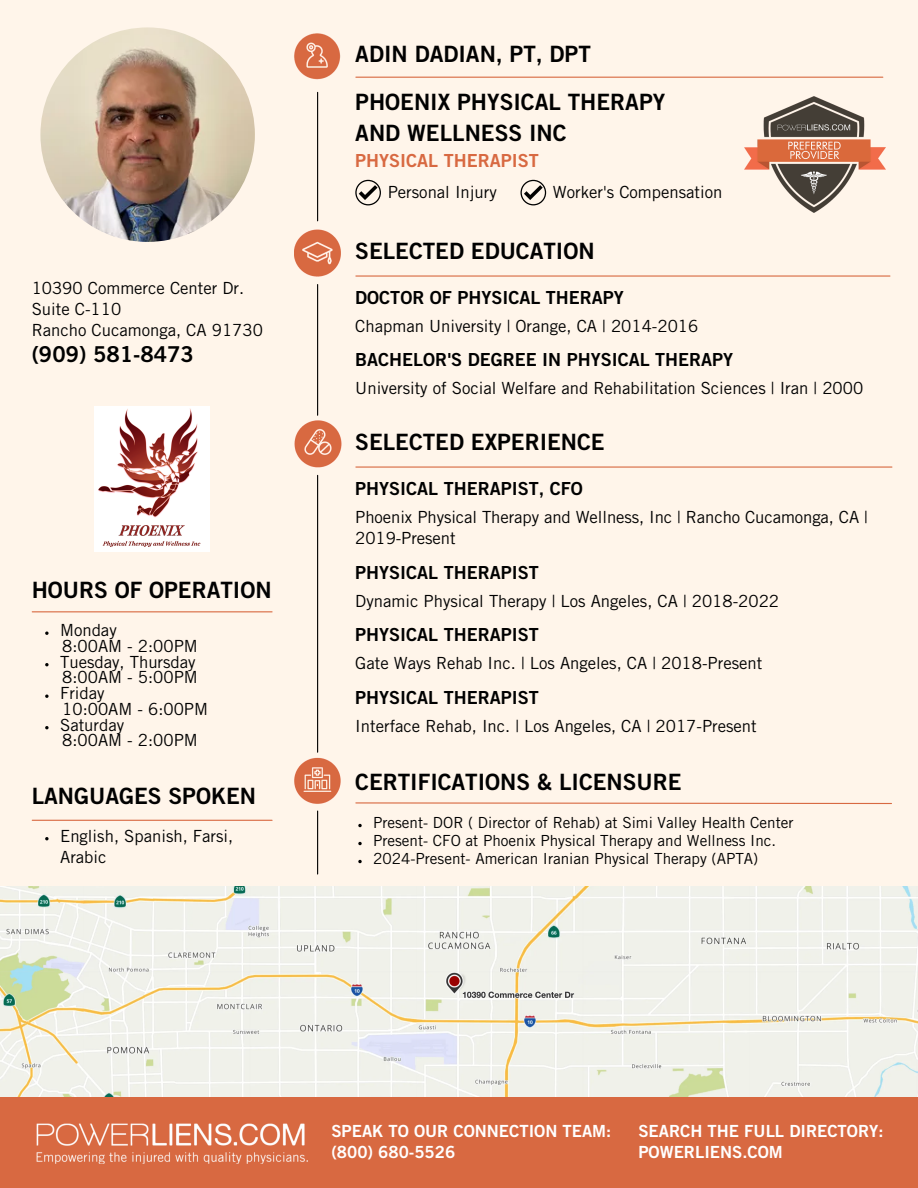
<style>
.page{position:relative;width:918px;height:1188px;background:#fff5ea}
.page>*{position:absolute;margin:0;border:0;box-sizing:border-box;transform-origin:0 0}
.t1{font:22.5px/31.5px "Trade Gothic LT Std Bd 2";color:#010101}
.t2{font:21.9px "Trade Gothic LT Std Bd 2";color:#010101}
.t3{font:18px "Trade Gothic LT Std Bd 2";color:#010101}
.t4{font:18px "Trade Gothic LT Std Bd 2";color:#d86941}
.t5{font:16.8px/21.3px "Trade Gothic LT Std";color:#010101}
.t6{font:16.8px/21.3px "Trade Gothic LT Std Bd 2";color:#fff}
.t7{font:15.3px "Trade Gothic LT Std";color:#010101}
</style>
<div class="page">
<img style="left:40px;top:27px;width:215px;height:215px;border-radius:50%">
<div style="left:0;top:1096px;width:918px;height:92px;background:#d86941"></div>
<img style="left:294px;top:33px;width:47px;height:47px">
<hr style="left:356px;top:77px;width:527px;height:1px;background:#d86941">
<hr style="left:317px;top:92px;width:1px;height:129px;background:#010101">
<hr style="left:32px;top:820px;width:240px;height:1px;background:#d86941">
<svg style="left:45px;top:837px;width:4px;height:3px"></svg>
<hr style="left:32px;top:611px;width:240px;height:1px;background:#d86941">
<svg style="left:45px;top:632px;width:4px;height:3px"></svg>
<svg style="left:45px;top:663px;width:4px;height:3px"></svg>
<svg style="left:45px;top:695px;width:4px;height:3px"></svg>
<svg style="left:45px;top:726px;width:4px;height:3px"></svg>
<hr style="left:356px;top:275px;width:534px;height:2px;background:#d86941">
<img style="left:294px;top:229px;width:46px;height:48px">
<hr style="left:317px;top:285px;width:1px;height:130px;background:#010101">
<hr style="left:356px;top:466px;width:536px;height:2px;background:#d86941">
<img style="left:294px;top:420px;width:47px;height:47px">
<hr style="left:317px;top:475px;width:1px;height:277px;background:#010101">
<img style="left:36px;top:1123px;width:272px;height:41px">
<img style="left:0;top:886px;width:918px;height:210px">
<img style="left:745px;top:96px;width:140px;height:116px">
<svg style="left:355px;top:180px;width:26px;height:25px"></svg>
<svg style="left:521px;top:180px;width:25px;height:25px"></svg>
<img style="left:294px;top:757px;width:46px;height:47px">
<svg style="left:355px;top:802px;width:537px;height:3px"></svg>
<hr style="left:317px;top:811px;width:1px;height:63px;background:#010101">
<svg style="left:358px;top:824px;width:4px;height:3px"></svg>
<svg style="left:358px;top:842px;width:4px;height:3px"></svg>
<svg style="left:358px;top:860px;width:4px;height:3px"></svg>
<img style="left:94px;top:407px;width:116px;height:145px">
<h4 class="t5" style="left:32px;top:279px;width:233px">10390 Commerce Center Dr.<br>Suite C-110<br>Rancho Cucamonga, CA 91730</h4>
<h4 class="t2" style="left:32px;top:346px;width:164px">(909) 581-8473</h4>
<p class="t1" style="left:32px;top:578px;width:242px">HOURS OF OPERATION</p>
<h3 class="t5" style="left:60px;top:622px;width:58px">Monday</h3>
<p class="t5" style="left:62px;top:637px;width:137px">8:00AM - 2:00PM</p>
<h3 class="t5" style="left:60px;top:653px;width:137px">Tuesday, Thursday</h3>
<p class="t5" style="left:62px;top:669px;width:137px">8:00AM - 5:00PM</p>
<h3 class="t5" style="left:60px;top:685px;width:46px">Friday</h3>
<p class="t5" style="left:62px;top:700px;width:147px">10:00AM - 6:00PM</p>
<h3 class="t5" style="left:60px;top:716px;width:66px">Saturday</h3>
<h1 class="t5" style="left:62px;top:732px;width:137px">8:00AM - 2:00PM</h1>
<p class="t1" style="left:32px;top:783px;width:226px">LANGUAGES SPOKEN</p>
<h1 class="t5" style="left:60px;top:827px;width:175px">English, Spanish, Farsi,<br>Arabic</h1>
<p class="t1" style="left:355px;top:41px;width:237px">ADIN DADIAN, PT, DPT</p>
<h4 class="t1" style="left:355px;top:89px;width:311px">PHOENIX PHYSICAL THERAPY<br>AND WELLNESS INC</h4>
<h2 class="t4" style="left:355px;top:154px;width:185px">PHYSICAL THERAPIST</h2>
<h2 class="t5" style="left:388px;top:184px;width:111px">Personal Injury</h2>
<p class="t5" style="left:553px;top:184px;width:171px">Worker's Compensation</p>
<h4 class="t1" style="left:355px;top:238px;width:241px">SELECTED EDUCATION</h4>
<p class="t3" style="left:355px;top:291px;width:270px">DOCTOR OF PHYSICAL THERAPY</p>
<p class="t5" style="left:355px;top:317px;width:345px">Chapman University | Orange, CA | 2014-2016</p>
<h2 class="t3" style="left:355px;top:353px;width:379px">BACHELOR'S DEGREE IN PHYSICAL THERAPY</h2>
<h4 class="t5" style="left:355px;top:380px;width:509px">University of Social Welfare and Rehabilitation Sciences | Iran | 2000</h4>
<h4 class="t1" style="left:355px;top:430px;width:251px">SELECTED EXPERIENCE</h4>
<p class="t3" style="left:355px;top:482px;width:229px">PHYSICAL THERAPIST, CFO</p>
<h1 class="t5" style="left:355px;top:508px;width:514px">Phoenix Physical Therapy and Wellness, Inc | Rancho Cucamonga, CA |<br>2019-Present</h1>
<h2 class="t3" style="left:355px;top:566px;width:185px">PHYSICAL THERAPIST</h2>
<h4 class="t5" style="left:355px;top:592px;width:425px">Dynamic Physical Therapy | Los Angeles, CA | 2018-2022</h4>
<h1 class="t3" style="left:355px;top:628px;width:185px">PHYSICAL THERAPIST</h1>
<h2 class="t5" style="left:355px;top:655px;width:409px">Gate Ways Rehab Inc. | Los Angeles, CA | 2018-Present</h2>
<h4 class="t3" style="left:355px;top:691px;width:185px">PHYSICAL THERAPIST</h4>
<h2 class="t5" style="left:355px;top:717px;width:403px">Interface Rehab, Inc. | Los Angeles, CA | 2017-Present</h2>
<h4 class="t1" style="left:355px;top:769px;width:328px">CERTIFICATIONS &amp; LICENSURE</h4>
<h1 class="t7" style="left:373px;top:817px;width:422px">Present- DOR ( Director of Rehab) at Simi Valley Health Center</h1>
<p class="t7" style="left:373px;top:835px;width:405px">Present- CFO at Phoenix Physical Therapy and Wellness Inc.</p>
<p class="t7" style="left:373px;top:853px;width:387px">2024-Present- American Iranian Physical Therapy (APTA)</p>
<p class="t6" style="left:331px;top:1122px;width:281px">SPEAK TO OUR CONNECTION TEAM: (800) 680-5526</p>
<p class="t6" style="left:638px;top:1122px;width:247px">SEARCH THE FULL DIRECTORY:<br>POWERLIENS.COM</p>
</div>
